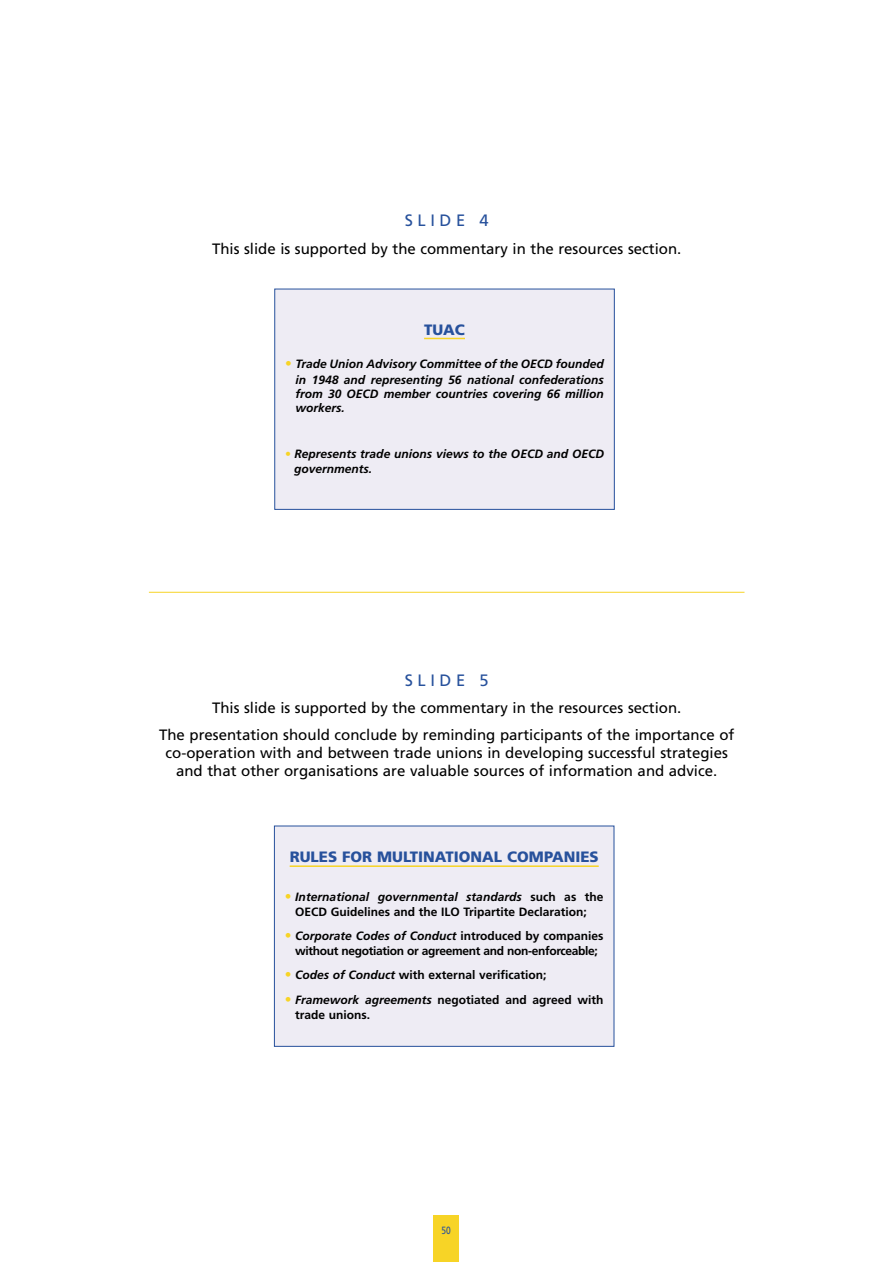
<style>
.page{position:relative;width:893px;height:1263px;background:#fff}
.page>*{position:absolute;margin:0;border:0;box-sizing:border-box;transform-origin:0 0}
.t1{font:16.5px "Frutiger";letter-spacing:.28em;color:#27519c}
.t2{font:15px/26.5px "Frutiger";color:#000;text-align:center}
.t3{font:900 15px "Frutiger";color:#27519c}
.t4{font:italic 700 12px/14.5px "Frutiger";color:#000;text-align:justify}
.t5{font:700 12px/15.1px "Frutiger";color:#000;text-align:center}
.t6{font:700 12px/15px "Frutiger";letter-spacing:-.03em;color:#000;text-align:center}
.t7{font:10.5px "Frutiger";color:#27519c;scale:.8 1}
.s1{font-style:normal;font-size:13.5px;color:#f7d426}
.s2{font-style:normal;color:#f7d426}
.s3{font-size:13.5px;color:#f7d426}
.s4{font-style:italic}
</style>
<div class="page">
<div style="left:433px;top:1215px;width:26px;height:46px;background:#f7d426"></div>
<div style="left:275px;top:289px;width:339px;height:220px;background:#eeecf4"></div>
<hr style="left:424px;top:338px;width:41px;height:1px;background:#f7d426">
<div style="left:274px;top:289px;width:340px;height:221px;border:1px solid #27519c"></div>
<div style="left:274px;top:826px;width:340px;height:220px;background:#eeecf4"></div>
<hr style="left:290px;top:865px;width:308px;height:2px;background:#f7d426">
<div style="left:274px;top:826px;width:340px;height:221px;border:1px solid #27519c"></div>
<hr style="left:149px;top:592px;width:595px;height:1px;background:#f7d426">
<p class="t1" style="left:405px;top:213px;width:85px">SLIDE 4</p>
<p class="t2" style="left:212px;top:237px;width:471px">This slide is supported by the commentary in the resources section.</p>
<p class="t3" style="left:424px;top:323px;width:42px">TUAC</p>
<p class="t4" style="left:295px;top:358px;width:310px;text-indent:-10px"><span class="s1">•</span> Trade Union Advisory Committee of the OECD founded in 1948 and representing 56 national confederations from 30 OECD member countries covering 66 million workers.</p>
<p class="t4" style="left:294px;top:447px;width:311px;text-indent:-9px"><span class="s2">•</span> Represents trade unions views to the OECD and OECD governments.</p>
<p class="t1" style="left:405px;top:672px;width:85px">SLIDE 5</p>
<p class="t2" style="left:159px;top:696px;width:576px">This slide is supported by the commentary in the resources section.<br>The presentation should conclude by reminding participants of the importance of</p>
<p class="t2" style="left:165px;top:744px;width:564px;line-height:18px">co-operation with and between trade unions in developing successful strategies and that other organisations are valuable sources of information and advice.</p>
<p class="t3" style="left:290px;top:850px;width:310px">RULES FOR MULTINATIONAL COMPANIES</p>
<p class="t5" style="left:285px;top:890px;width:320px"><span class="s3">•</span> <span class="s4">International governmental standards</span> such as the<br>OECD Guidelines and the ILO Tripartite Declaration;</p>
<p class="t6" style="left:285px;top:929px;width:320px"><span class="s3">•</span> <span class="s4">Corporate Codes of Conduct</span> introduced by companies without negotiation or agreement and non-enforceable;</p>
<p class="t5" style="left:285px;top:968px;width:263px"><span class="s3">•</span> <span class="s4">Codes of Conduct</span> with external verification;</p>
<p class="t5" style="left:295px;top:993px;width:310px;text-align:left;text-indent:-10px"><span class="s3">•</span> <span class="s4">Framework agreements</span> negotiated and agreed with trade unions.</p>
<p class="t7" style="left:441px;top:1226px;width:13px">50</p>
</div>
